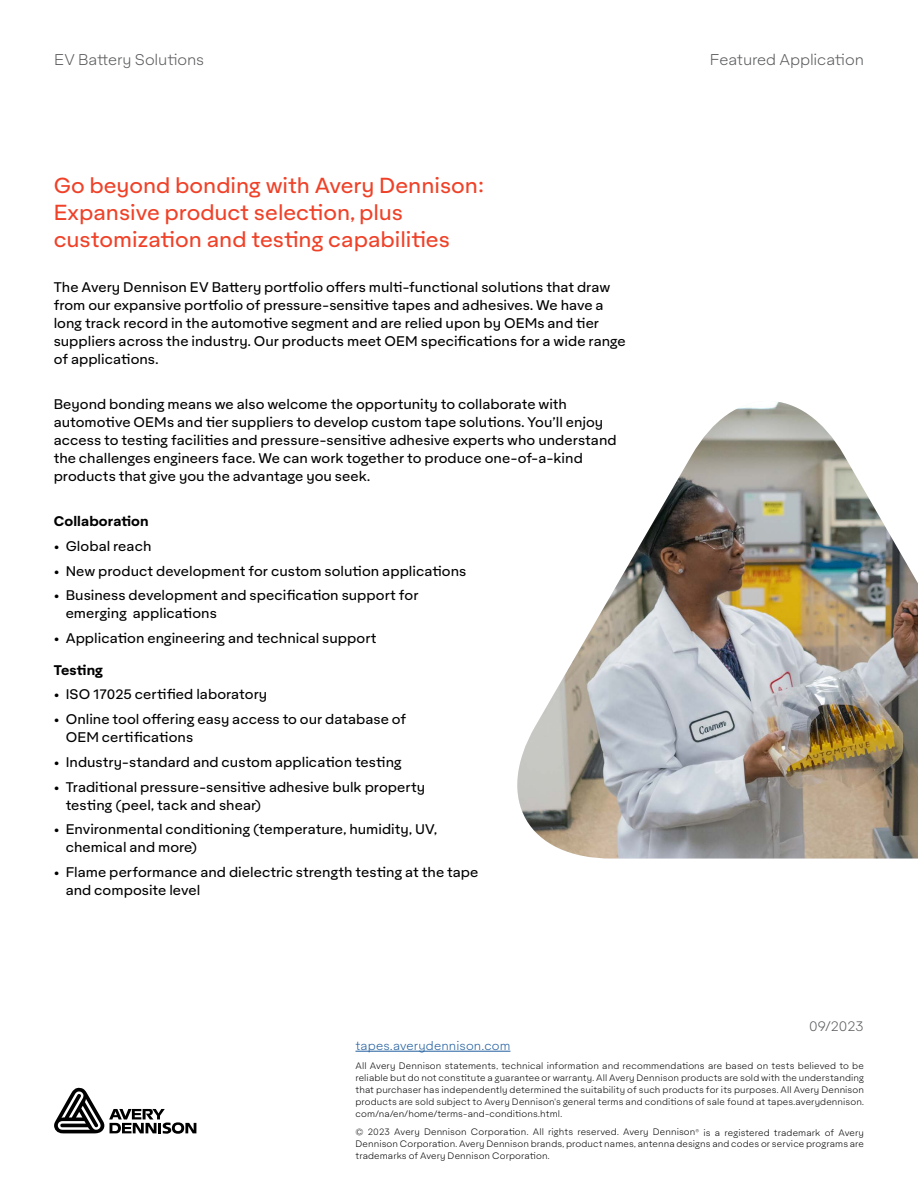
<style>
.page{position:relative;width:918px;height:1188px;background:#fff}
.page>*{position:absolute;margin:0;border:0;box-sizing:border-box;transform-origin:0 0}
.t1{font:21px/27px "Aktifo A";color:#ef4128}
.t2{font:300 15px "Aktifo A";letter-spacing:-.005em;color:#58595b}
.t3{font:13.5px/18px "Aktifo A";letter-spacing:.005em;color:#000}
.t4{font:700 13.5px "Aktifo A";letter-spacing:.01em;color:#000}
.t5{font:300 13.5px "Aktifo A";letter-spacing:.005em;color:#58595b}
.t6{font:300 12px "Aktifo A";letter-spacing:.01em;color:#215e9e}
.t7{font:300 9px/12px "Aktifo A";letter-spacing:.01em;color:#000;text-align:justify}
</style>
<div class="page">
<hr style="left:356px;top:1051px;width:154px;height:1px;background:#215e9e">
<svg style="left:54px;top:1087px;width:142px;height:47px"></svg>
<img style="left:517px;top:402px;width:401px;height:457px">
<p class="t2" style="left:54px;top:51px;width:152px">EV Battery Solutions</p>
<p class="t2" style="left:710px;top:51px;width:156px">Featured Application</p>
<h1 class="t1" style="left:54px;top:172px;width:432px">Go beyond bonding with Avery Dennison:<br>Expansive product selection, plus customization and testing capabilities</h1>
<p class="t3" style="left:54px;top:278px;width:574px">The Avery Dennison EV Battery portfolio offers multi-functional solutions that draw from our expansive portfolio of pressure-sensitive tapes and adhesives. We have a long track record in the automotive segment and are relied upon by OEMs and tier suppliers across the industry. Our products meet OEM specifications for a wide range of applications.</p>
<p class="t3" style="left:54px;top:395px;width:564px">Beyond bonding means we also welcome the opportunity to collaborate with automotive OEMs and tier suppliers to develop custom tape solutions. You’ll enjoy access to testing facilities and pressure-sensitive adhesive experts who understand the challenges engineers face. We can work together to produce one-of-a-kind products that give you the advantage you seek.</p>
<p class="t4" style="left:54px;top:512px;width:97px">Collaboration</p>
<p class="t3" style="left:54px;top:537px;width:99px">• Global reach</p>
<p class="t3" style="left:54px;top:562px;width:414px">• New product development for custom solution applications</p>
<p class="t3" style="left:66px;top:586px;width:354px;text-indent:-12px">• Business development and specification support for emerging applications</p>
<p class="t3" style="left:54px;top:629px;width:324px">• Application engineering and technical support</p>
<p class="t4" style="left:54px;top:661px;width:51px">Testing</p>
<p class="t3" style="left:54px;top:685px;width:215px">• ISO 17025 certified laboratory</p>
<p class="t3" style="left:66px;top:710px;width:342px;text-indent:-12px">• Online tool offering easy access to our database of<br>OEM certifications</p>
<p class="t3" style="left:54px;top:753px;width:350px">• Industry-standard and custom application testing</p>
<p class="t3" style="left:66px;top:778px;width:361px;text-indent:-12px">• Traditional pressure-sensitive adhesive bulk property testing (peel, tack and shear)</p>
<p class="t3" style="left:66px;top:820px;width:373px;text-indent:-12px">• Environmental conditioning (temperature, humidity, UV, chemical and more)</p>
<p class="t3" style="left:66px;top:863px;width:414px;text-indent:-12px">• Flame performance and dielectric strength testing at the tape and composite level</p>
<p class="t5" style="left:809px;top:1018px;width:56px">09/2023</p>
<p class="t6" style="left:356px;top:1039px;width:156px">tapes.averydennison.com</p>
<p class="t7" style="left:356px;top:1059px;width:510px">All Avery Dennison statements, technical information and recommendations are based on tests believed to be reliable but do not constitute a guarantee or warranty. All Avery Dennison products are sold with the understanding that purchaser has independently determined the suitability of such products for its purposes. All Avery Dennison products are sold subject to Avery Dennison's general terms and conditions of sale found at tapes.averydennison. com/na/en/home/terms-and-conditions.html.</p>
<p class="t7" style="left:356px;top:1126px;width:510px">© 2023 Avery Dennison Corporation. All rights reserved. Avery Dennison<sup>®</sup> is a registered trademark of Avery Dennison Corporation. Avery Dennison brands, product names, antenna designs and codes or service programs are trademarks of Avery Dennison Corporation.</p>
</div>
